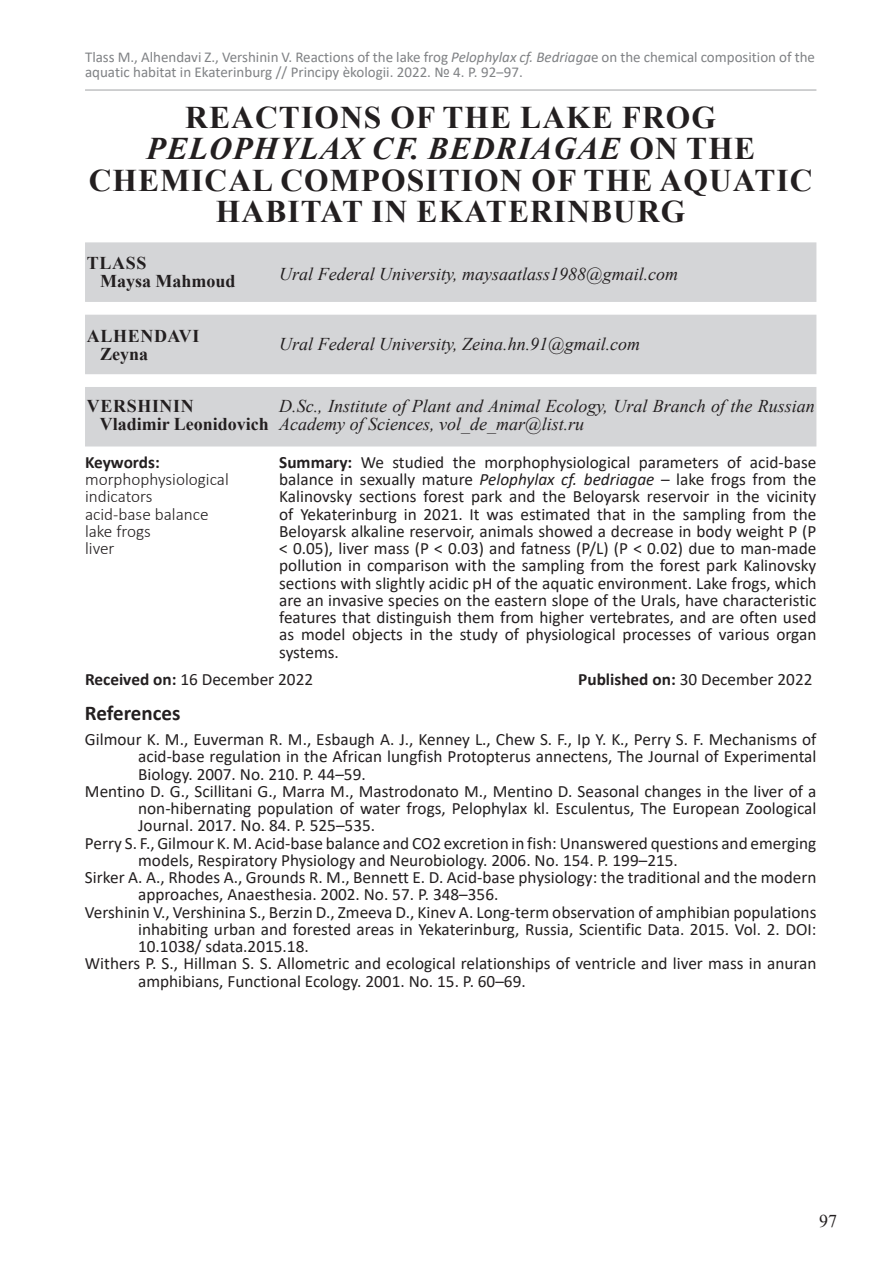
<style>
.page{position:relative;width:893px;height:1263px;background:#fff}
.page>*{position:absolute;margin:0;border:0;box-sizing:border-box;transform-origin:0 0}
.heading_1{font:700 31.5px/31.5px "Times New Roman";letter-spacing:.035em;color:#231f20;text-align:center}
.heading_3{font:700 21px "Calibri";color:#231f20}
.t1{font:italic 18px/18px "Times New Roman";color:#231f20}
.t2{font:700 18px/18px "Times New Roman";color:#231f20}
.t3{font:700 18px/18px "Times New Roman";letter-spacing:.035em;color:#231f20}
.t4{font:18px "Times New Roman";color:#231f20}
.Normal__Web{font:17.25px/17.2px "Calibri";color:#231f20;text-align:justify}
.t5{font:300 17.25px/17.2px "Calibri";color:#231f20}
.heading_3-2{font:17.25px "Calibri";color:#231f20}
.t6{font:700 17.25px "Calibri";letter-spacing:-.01em;color:#231f20}
.t7{font:15px/15px "Calibri";color:#808285}
.s1{font-style:italic}
.s2{font-weight:700}
</style>
<div class="page">
<hr style="left:85px;top:89px;width:731px;height:2px;background:#808285">
<div style="left:85px;top:242px;width:731px;height:60px;background:#d4d5d7;border:2px solid #d4d5d7"></div>
<div style="left:85px;top:315px;width:731px;height:59px;background:#d4d5d7"></div>
<div style="left:85px;top:387px;width:731px;height:59px;background:#d4d5d7"></div>
<p class="t7" style="left:85px;top:49px;width:731px">Tlass M., Alhendavi Z., Vershinin V. Reactions of the lake frog <span class="s1">Pelophylax cf. Bedriaga</span>e on the chemical composition of the aquatic habitat in Ekaterinburg // Principy èkologii. 2022. № 4. P. 92‒97.</p>
<p class="heading_1" style="left:89px;top:100px;width:725px">REACTIONS OF THE LAKE FROG<br><span class="s1">PELOPHYLAX CF. BEDRIAGAE</span> ON THE<br>CHEMICAL COMPOSITION OF THE AQUATIC<br>HABITAT IN EKATERINBURG</p>
<p class="t2" style="left:100px;top:254px;width:137px;text-indent:-13px">TLASS<br>Maysa Mahmoud</p>
<p class="t1" style="left:279px;top:265px;width:401px">Ural Federal University, maysaatlass1988@gmail.com</p>
<p class="t3" style="left:100px;top:326px;width:101px;text-indent:-13px">ALHENDAVI<br>Zeyna</p>
<p class="t1" style="left:279px;top:334px;width:363px">Ural Federal University, Zeina.hn.91@gmail.com</p>
<p class="t2" style="left:100px;top:396px;width:171px;text-indent:-13px">VERSHININ<br>Vladimir Leonidovich</p>
<p class="t1" style="left:279px;top:397px;width:537px">D.Sc., Institute of Plant and Animal Ecology, Ural Branch of the Russian<br>Academy of Sciences, vol_de_mar@list.ru</p>
<p class="t6" style="left:85px;top:450px;width:76px">Keywords:</p>
<p class="t5" style="left:85px;top:471px;width:145px">morphophysiological indicators<br>аcid-base balance lake frogs<br>liver</p>
<p class="Normal__Web" style="left:279px;top:453px;width:539px"><span class="s2">Summary:</span> We studied the morphophysiological parameters of acid-base balance in sexually mature <span class="s1">Pelophylax cf. bedriagae</span> – lake frogs from the Kalinovsky sections forest park and the Beloyarsk reservoir in the vicinity of Yekaterinburg in 2021. It was estimated that in the sampling from the Beloyarsk alkaline reservoir, animals showed a decrease in body weight P (P &lt; 0.05), liver mass (P &lt; 0.03) and fatness (P/L) (P &lt; 0.02) due to man-made pollution in comparison with the sampling from the forest park Kalinovsky sections with slightly acidic pH of the aquatic environment. Lake frogs, which are an invasive species on the eastern slope of the Urals, have characteristic features that distinguish them from higher vertebrates, and are often used as model objects in the study of physiological processes of various organ systems.</p>
<p class="heading_3-2" style="left:85px;top:667px;width:230px"><span class="s2">Received on:</span> 16 December 2022</p>
<p class="heading_3-2" style="left:578px;top:667px;width:236px"><span class="s2">Published on:</span> 30 December 2022</p>
<p class="heading_3" style="left:85px;top:698px;width:97px">References</p>
<p class="Normal__Web" style="left:138px;top:730px;width:680px;text-indent:-53px">Gilmour K. M., Euverman R. M., Esbaugh A. J., Kenney L., Chew S. F., Ip Y. K., Perry S. F. Mechanisms of acid-base regulation in the African lungfish Protopterus annectens, The Journal of Experimental Biology. 2007. No. 210. P. 44–59.</p>
<p class="Normal__Web" style="left:138px;top:782px;width:680px;text-indent:-53px">Mentino D. G., Scillitani G., Marra M., Mastrodonato M., Mentino D. Seasonal changes in the liver of a non-hibernating population of water frogs, Pelophylax kl. Esculentus, The European Zoological Journal. 2017. No. 84. P. 525–535.</p>
<p class="Normal__Web" style="left:138px;top:834px;width:680px;text-indent:-53px">Perry S. F., Gilmour K. M. Acid-base balance and CO2 excretion in fish: Unanswered questions and emerging models, Respiratory Physiology and Neurobiology. 2006. No. 154. P. 199–215.</p>
<p class="Normal__Web" style="left:138px;top:868px;width:680px;text-indent:-53px">Sirker A. A., Rhodes A., Grounds R. M., Bennett E. D. Acid-base physiology: the traditional and the modern approaches, Anaesthesia. 2002. No. 57. P. 348–356.</p>
<p class="Normal__Web" style="left:138px;top:903px;width:680px;text-indent:-53px">Vershinin V., Vershinina S., Berzin D., Zmeeva D., Kinev A. Long-term observation of amphibian populations inhabiting urban and forested areas in Yekaterinburg, Russia, Scientific Data. 2015. Vol. 2. DOI:<br>10.1038/ sdata.2015.18.</p>
<p class="Normal__Web" style="left:138px;top:954px;width:680px;text-indent:-53px">Withers P. S., Hillman S. S. Allometric and ecological relationships of ventricle and liver mass in anuran amphibians, Functional Ecology. 2001. No. 15. P. 60–69.</p>
<p class="t4" style="left:819px;top:1208px;width:19px">97</p>
</div>
